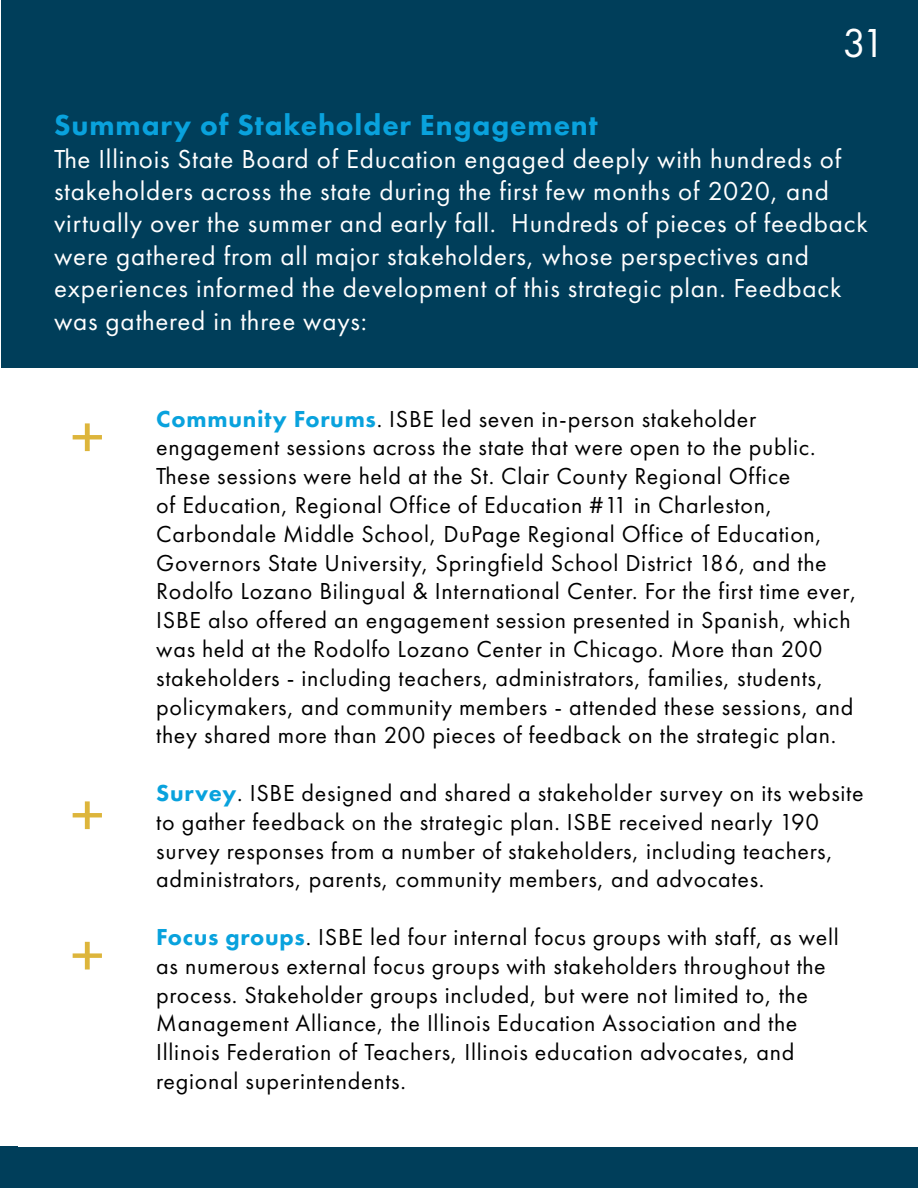
<style>
.page{position:relative;width:918px;height:1188px;background:#fff}
.page>*{position:absolute;margin:0;border:0;box-sizing:border-box;transform-origin:0 0}
.t1{font:67.5px/140.4px "Futura PT";color:#ddb53b}
.t2{font:42px "Futura PT";color:#fff}
.t3{font:800 30px "Futura PT";letter-spacing:.03em;color:#09a2dd}
.t4{font:27px/32.4px "Futura PT";letter-spacing:.03em;color:#fff}
.t5{font:24px/28.8px "Futura PT";letter-spacing:.03em;color:#000}
.s1{font-weight:800;color:#09a2dd}
</style>
<div class="page">
<div style="left:1px;top:0;width:917px;height:367px;background:#003e5a"></div>
<div style="left:0;top:1148px;width:918px;height:40px;background:#003e5a"></div>
<div style="left:0;top:1147px;width:17px;height:41px;background:#003e5a"></div>
<h2 class="t2" style="left:843px;top:19px;width:44px">31</h2>
<p class="t3" style="left:54px;top:106px;width:545px">Summary of Stakeholder Engagement</p>
<p class="t4" style="left:54px;top:142px;width:815px">The Illinois State Board of Education engaged deeply with hundreds of stakeholders across the state during the first few months of 2020, and virtually over the summer and early fall. Hundreds of pieces of feedback were gathered from all major stakeholders, whose perspectives and experiences informed the development of this strategic plan. Feedback was gathered in three ways:</p>
<h1 class="t1" style="left:70px;top:367px;width:35px">+</h1>
<h1 class="t1" style="left:70px;top:745px;width:35px">+ +</h1>
<p class="t5" style="left:156px;top:404px;width:702px"><span class="s1">Community Forums</span>. ISBE led seven in-person stakeholder engagement sessions across the state that were open to the public.<br>These sessions were held at the St. Clair County Regional Office<br>of Education, Regional Office of Education #11 in Charleston, Carbondale Middle School, DuPage Regional Office of Education, Governors State University, Springfield School District 186, and the Rodolfo Lozano Bilingual &amp; International Center. For the first time ever, ISBE also offered an engagement session presented in Spanish, which was held at the Rodolfo Lozano Center in Chicago. More than 200 stakeholders - including teachers, administrators, families, students, policymakers, and community members - attended these sessions, and they shared more than 200 pieces of feedback on the strategic plan.</p>
<p class="t5" style="left:156px;top:778px;width:709px"><span class="s1">Survey</span>. ISBE designed and shared a stakeholder survey on its website to gather feedback on the strategic plan. ISBE received nearly 190 survey responses from a number of stakeholders, including teachers, administrators, parents, community members, and advocates.</p>
<p class="t5" style="left:156px;top:922px;width:684px"><span class="s1">Focus groups</span>. ISBE led four internal focus groups with staff, as well as numerous external focus groups with stakeholders throughout the process. Stakeholder groups included, but were not limited to, the Management Alliance, the Illinois Education Association and the Illinois Federation of Teachers, Illinois education advocates, and regional superintendents.</p>
</div>
